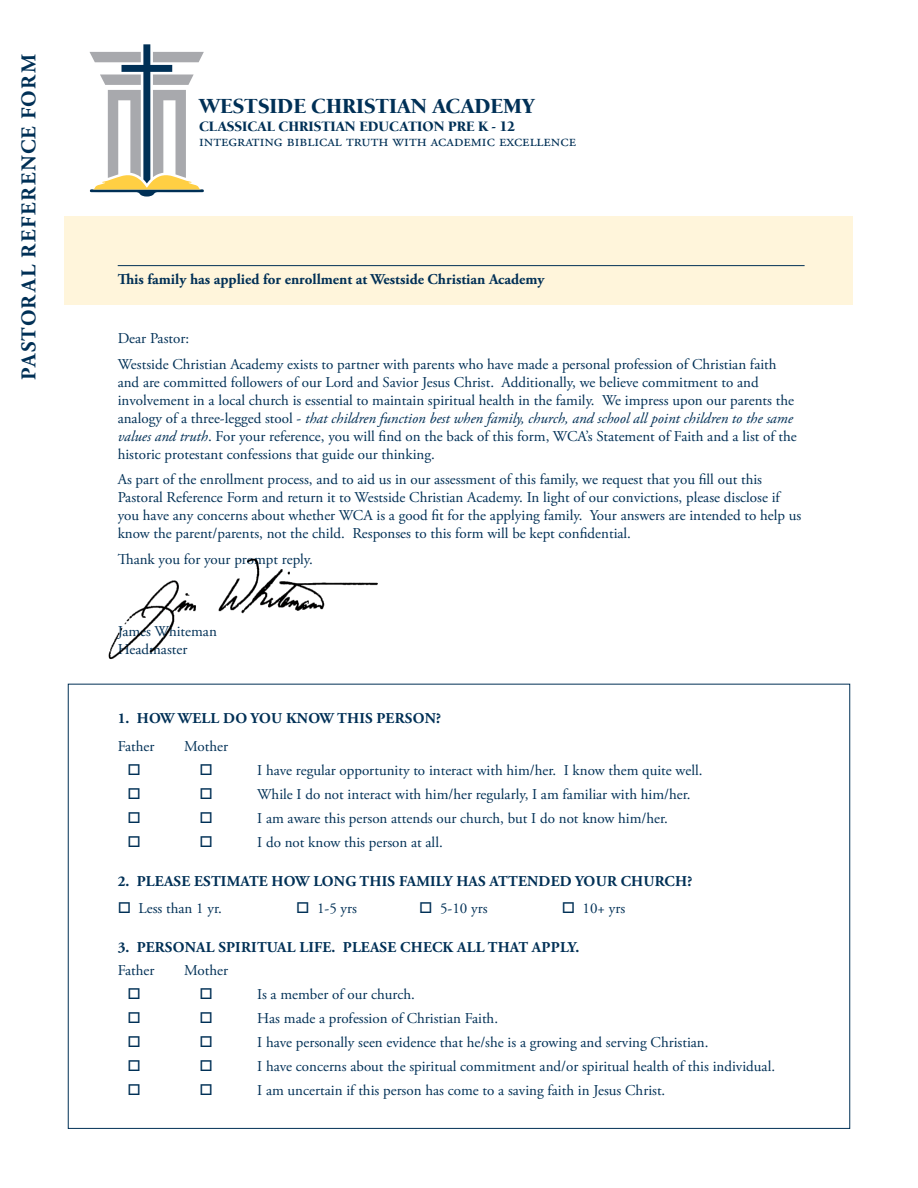
<style>
.page{position:relative;width:918px;height:1188px;background:#fff}
.page>*{position:absolute;margin:0;border:0;box-sizing:border-box;transform-origin:0 0}
.t1{font:22.5px "Berkeley Old Style ITCT Black";color:#003056}
.t2{font:700 21px "Adobe Garamond Pro";letter-spacing:.055em;color:#003056}
.t3{font:16.5px "Adobe Garamond Pro";color:#003056}
.t4{font:15px/18px "Adobe Garamond Pro";color:#003056}
.t5{font:700 15px "Adobe Garamond Pro";letter-spacing:.015em;color:#003056}
.t6{font:15px "Berkeley Old Style ITCT Black";color:#003056}
.s1{font-style:italic}
</style>
<div class="page">
<img style="left:108px;top:558px;width:270px;height:101px">
<svg style="left:90px;top:44px;width:114px;height:153px"></svg>
<div style="left:65px;top:216px;width:788px;height:88px;background:#fff5db"></div>
<hr style="left:118px;top:265px;width:687px;height:1px;background:#003056">
<p class="t2" style="left:17px;top:380px;width:327px;rotate:-90deg">PASTORAL REFERENCE FORM</p>
<p class="t1" style="left:199px;top:95px;width:337px">WESTSIDE CHRISTIAN ACADEMY</p>
<p class="t6" style="left:199px;top:119px;width:318px">CLASSICAL CHRISTIAN EDUCATION PRE K - 12</p>
<p class="t3" style="left:199px;top:131px;width:378px">integrating biblical truth with academic excellence</p>
<p class="t5" style="left:118px;top:270px;width:428px">This family has applied for enrollment at Westside Christian Academy</p>
<p class="t4" style="left:118px;top:330px;width:73px">Dear Pastor:</p>
<p class="t4" style="left:118px;top:355px;width:681px">Westside Christian Academy exists to partner with parents who have made a personal profession of Christian faith and are committed followers of our Lord and Savior Jesus Christ. Additionally, we believe commitment to and involvement in a local church is essential to maintain spiritual health in the family. We impress upon our parents the analogy of a three-legged stool - <span class="s1">that children function best when family, church, and school all point children to the same values and truth</span>. For your reference, you will find on the back of this form, WCA’s Statement of Faith and a list of the historic protestant confessions that guide our thinking.</p>
<p class="t4" style="left:118px;top:471px;width:685px">As part of the enrollment process, and to aid us in our assessment of this family, we request that you fill out this Pastoral Reference Form and return it to Westside Christian Academy. In light of our convictions, please disclose if you have any concerns about whether WCA is a good fit for the applying family. Your answers are intended to help us know the parent/parents, not the child. Responses to this form will be kept confidential.</p>
<p class="t4" style="left:118px;top:550px;width:197px">Thank you for your prompt reply.</p>
<p class="t4" style="left:118px;top:622px;width:101px">James Whiteman</p>
<p class="t4" style="left:118px;top:640px;width:71px">Headmaster</p>
<p class="t5" style="left:118px;top:709px;width:325px">1. HOW WELL DO YOU KNOW THIS PERSON?</p>
<p class="t4" style="left:118px;top:738px;width:38px">Father</p>
<p class="t4" style="left:184px;top:738px;width:45px">Mother</p>
<p class="t4" style="left:257px;top:762px;width:447px">I have regular opportunity to interact with him/her. I know them quite well.</p>
<p class="t4" style="left:257px;top:786px;width:435px">While I do not interact with him/her regularly, I am familiar with him/her.</p>
<p class="t4" style="left:257px;top:810px;width:412px">I am aware this person attends our church, but I do not know him/her.</p>
<p class="t4" style="left:257px;top:834px;width:187px">I do not know this person at all.</p>
<p class="t5" style="left:118px;top:873px;width:576px">2. PLEASE ESTIMATE HOW LONG THIS FAMILY HAS ATTENDED YOUR CHURCH?</p>
<p class="t4" style="left:118px;top:900px;width:106px">□ Less than 1 yr.</p>
<p class="t4" style="left:296px;top:900px;width:62px">□ 1-5 yrs</p>
<p class="t4" style="left:419px;top:900px;width:70px">□ 5-10 yrs</p>
<p class="t4" style="left:562px;top:900px;width:65px">□ 10+ yrs</p>
<p class="t5" style="left:118px;top:939px;width:463px">3. PERSONAL SPIRITUAL LIFE. PLEASE CHECK ALL THAT APPLY.</p>
<p class="t4" style="left:118px;top:961px;width:38px">Father</p>
<p class="t4" style="left:184px;top:961px;width:45px">Mother</p>
<p class="t4" style="left:257px;top:985px;width:159px">Is a member of our church.</p>
<p class="t4" style="left:257px;top:1009px;width:242px">Has made a profession of Christian Faith.</p>
<p class="t4" style="left:257px;top:1033px;width:453px">I have personally seen evidence that he/she is a growing and serving Christian.</p>
<p class="t4" style="left:257px;top:1057px;width:519px">I have concerns about the spiritual commitment and/or spiritual health of this individual.</p>
<p class="t4" style="left:257px;top:1081px;width:410px">I am uncertain if this person has come to a saving faith in Jesus Christ.</p>
</div>
